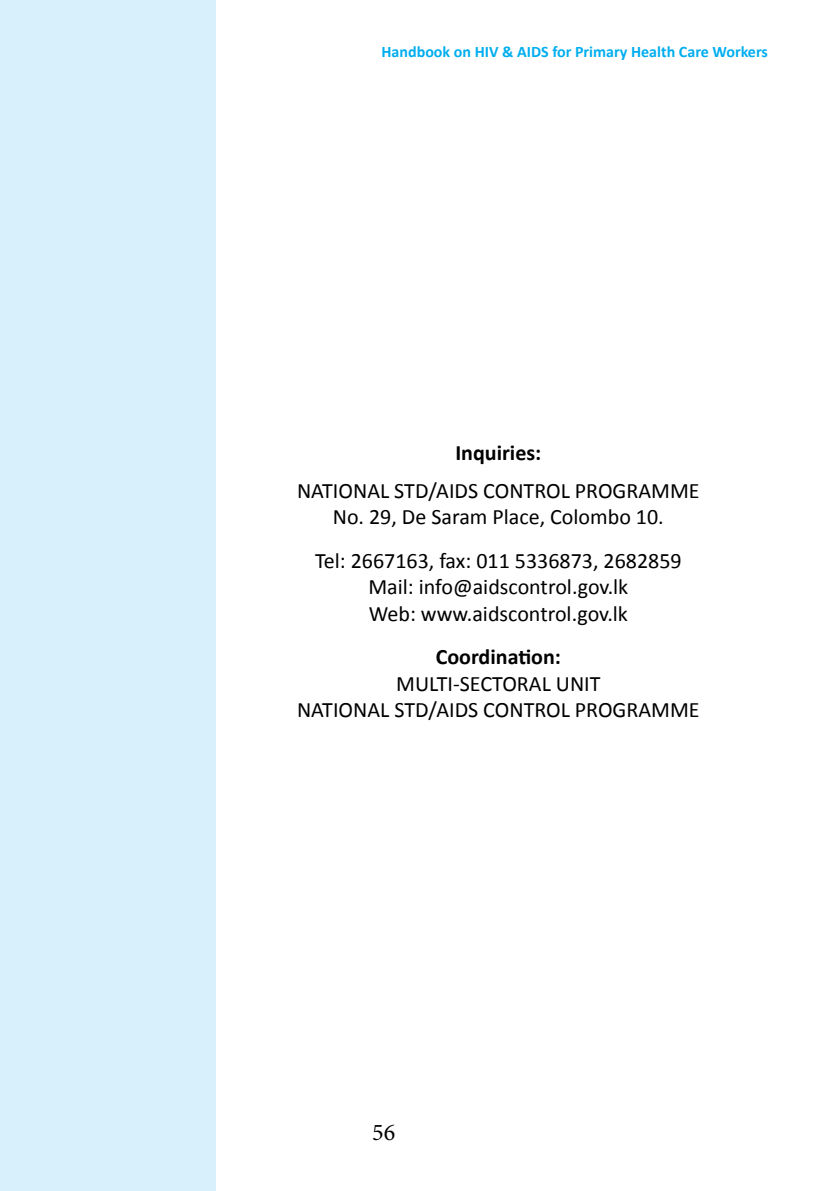
<style>
.page{position:relative;width:840px;height:1191px;background:#fff}
.page>*{position:absolute;margin:0;border:0;box-sizing:border-box;transform-origin:0 0}
.t1{font:24px "Minion Pro";color:#000}
.t2{font:22px/26.4px "Calibri";color:#000;text-align:center}
.t3{font:700 22px "Calibri";color:#000}
.t4{font:700 16px "Calibri";color:#00aeef}
</style>
<div class="page">
<div style="left:0;top:0;width:215px;height:1191px;background:#d7f0fc"></div>
<p class="t4" style="left:381px;top:42px;width:387px">Handbook on HIV &amp; AIDS for Primary Health Care Workers</p>
<p class="t3" style="left:455px;top:439px;width:87px">Inquiries:</p>
<p class="t2" style="left:297px;top:477px;width:404px">NATIONAL STD/AIDS CONTROL PROGRAMME<br>No. 29, De Saram Place, Colombo 10.</p>
<p class="t2" style="left:315px;top:547px;width:368px">Tel: 2667163, fax: 011 5336873, 2682859<br>Mail: info@aidscontrol.gov.lk<br>Web: www.aidscontrol.gov.lk</p>
<p class="t3" style="left:435px;top:643px;width:127px">Coordination:</p>
<p class="t2" style="left:297px;top:670px;width:404px">MULTI-SECTORAL UNIT<br>NATIONAL STD/AIDS CONTROL PROGRAMME</p>
<p class="t1" style="left:372px;top:1116px;width:25px">56</p>
</div>
